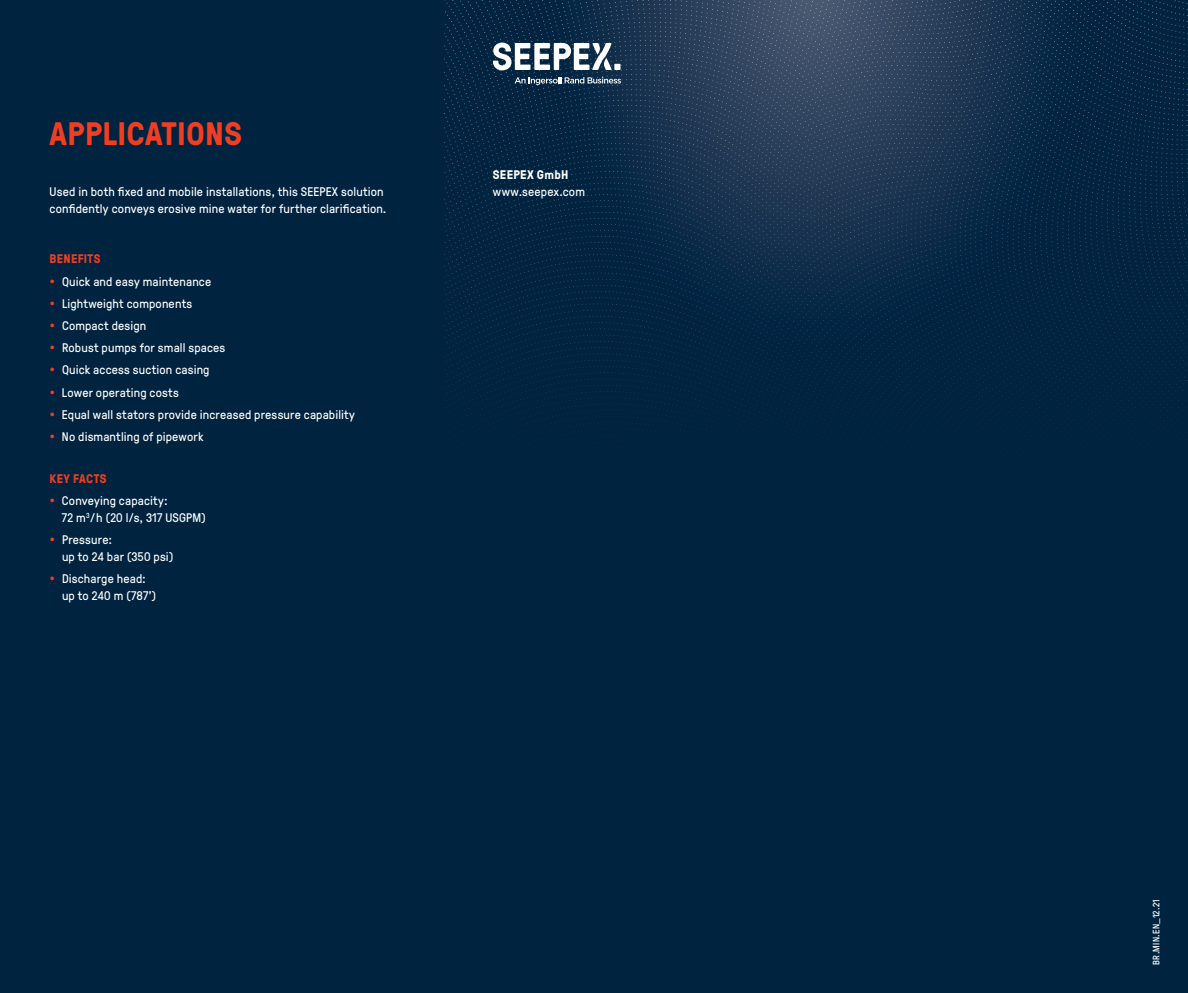
<style>
.page{position:relative;width:1188px;height:993px;background:#fff}
.page>*{position:absolute;margin:0;border:0;box-sizing:border-box;transform-origin:0 0}
.t1{font:700 32.5px "GT Pressura";letter-spacing:.01em;color:#ef3e22}
.t2{font:12.5px/22.2px "GT Pressura";letter-spacing:.015em;color:#fff}
.t3{font:700 12.5px "GT Pressura";letter-spacing:.025em;color:#ef3e22}
.t4{font:700 12.5px "GT Pressura";letter-spacing:.025em;color:#fff}
.t5{font:9.38px "GT Pressura";letter-spacing:.03em;color:#fff}
</style>
<div class="page">
<div style="left:432px;top:0;width:755px;height:992px;background:#002340"></div>
<img style="left:444px;top:0;width:743px;height:432px">
<svg style="left:493px;top:43px;width:127px;height:27px"></svg>
<svg style="left:514px;top:77px;width:106px;height:8px"></svg>
<div style="left:0;top:0;width:443px;height:992px;background:#002340"></div>
<h1 class="t1" style="left:50px;top:110px;width:194px">APPLICATIONS</h1>
<p class="t4" style="left:493px;top:165px;width:77px">SEEPEX GmbH</p>
<p class="t2" style="left:50px;top:179px;width:335px">Used in both fixed and mobile installations, this SEEPEX solution</p>
<p class="t2" style="left:493px;top:179px;width:94px">www.seepex.com</p>
<p class="t2" style="left:50px;top:196px;width:338px">confidently conveys erosive mine water for further clarification.</p>
<p class="t3" style="left:50px;top:250px;width:52px">BENEFITS</p>
<p class="t2" style="left:62px;top:269px;width:294px">Quick and easy maintenance<br>Lightweight components<br>Compact design<br>Robust pumps for small spaces<br>Quick access suction casing<br>Lower operating costs<br>Equal wall stators provide increased pressure capability<br>No dismantling of pipework</p>
<p class="t3" style="left:50px;top:469px;width:58px">KEY FACTS</p>
<p class="t2" style="left:62px;top:491px;width:145px;line-height:16.9px">Conveying capacity:<br>72 m<sup>3</sup>/h (20 l/s, 317 USGPM)</p>
<p class="t2" style="left:62px;top:530px;width:113px;line-height:16.9px">Pressure:<br>up to 24 bar (350 psi)</p>
<p class="t2" style="left:62px;top:569px;width:96px;line-height:16.9px">Discharge head: up to 240 m (787')</p>
<p class="t5" style="left:1149px;top:964px;width:67px;rotate:-90deg">BR.MIN.EN_12.21</p>
</div>
